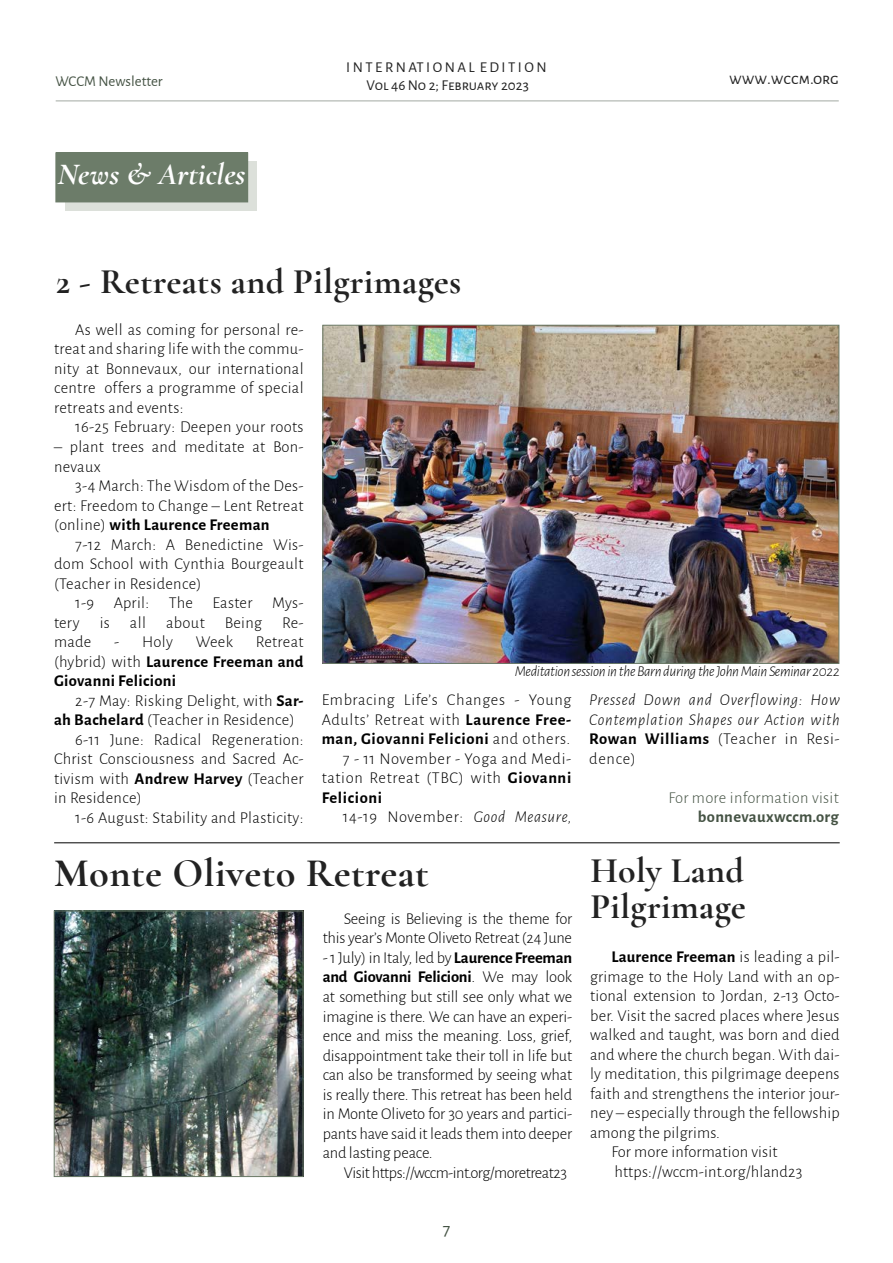
<style>
.page{position:relative;width:893px;height:1263px;background:#fff}
.page>*{position:absolute;margin:0;border:0;box-sizing:border-box;transform-origin:0 0}
.t1{font:700 40.5px "Cormorant Garamond";letter-spacing:.01em;color:#222}
.t2{font:700 36px/36px "Cormorant Garamond";letter-spacing:.01em;color:#222}
.t3{font:italic 700 31.5px "Cormorant Garamond";color:#fff}
.t4{font:18px "Alegreya Sans";color:#455344}
.t5{font:300 16.5px/19.5px "Alegreya Sans";letter-spacing:.01em;color:#000;text-align:justify}
.t6{font:300 16.5px "Alegreya Sans";letter-spacing:.04em;color:#000}
.t7{font:italic 300 16.5px/19.5px "Alegreya Sans";letter-spacing:.04em;color:#000;text-align:justify}
.t8{font:700 16.5px/19.5px "Alegreya Sans";letter-spacing:.02em;color:#000;text-align:justify}
.t9{font:300 16.5px/19.5px "Alegreya Sans";letter-spacing:-.01em;color:#000;text-align:right}
.t10{font:700 16.5px "Alegreya Sans";letter-spacing:.04em;color:#000}
.t11{font:300 16.5px "Alegreya Sans";letter-spacing:-.03em;color:#000}
.t12{font:300 16.5px "Alegreya Sans";letter-spacing:.02em;color:#455344}
.t13{font:700 16.5px "Alegreya Sans";letter-spacing:.02em;color:#455344}
.t14{font:16.5px "Alegreya Sans SC";color:#222}
.t15{font:italic 300 15px "Alegreya Sans";letter-spacing:-.02em;color:#000}
.t16{font:15px/18px "Alegreya Sans SC";color:#222;text-align:center}
.t17{font:15px "Alegreya Sans";color:#455344}
.s1{font-weight:700}
.s2{font-weight:300}
.s3{font-style:italic}
.s4{font-weight:700;font-style:normal}
.s5{font-style:normal}
</style>
<div class="page">
<hr style="left:56px;top:101px;width:783px;height:1px;background:#455344">
<div style="left:65px;top:161px;width:192px;height:50px;background:#dce0da"></div>
<div style="left:56px;top:153px;width:192px;height:49px;background:#6c7c69"></div>
<img style="left:325px;top:327px;width:512px;height:335px">
<img style="left:56px;top:913px;width:245px;height:262px">
<div style="left:54px;top:911px;width:249px;height:266px;border:1px solid #6c7c69"></div>
<hr style="left:54px;top:842px;width:786px;height:1px;background:#000">
<p class="t16" style="left:346px;top:57px;width:202px">I N T E R N AT I O N A L E D I T I O N<br>Vol 46 No 2; February 2023</p>
<p class="t17" style="left:55px;top:71px;width:109px">WCCM Newsletter</p>
<p class="t14" style="left:729px;top:67px;width:111px">www.wccm.org</p>
<h3 class="t3" style="left:58px;top:154px;width:189px">News &amp; Articles</h3>
<h2 class="t2" style="left:56px;top:263px;width:407px">2 - Retreats and Pilgrimages</h2>
<p class="t5" style="left:54px;top:319px;width:251px;text-indent:21px">As well as coming for personal re&shy;treat and sharing life with the commu&shy;nity at Bonnevaux, our international centre offers a programme of special retreats and events:</p>
<p class="t5" style="left:75px;top:417px;width:230px">16-25 February: Deepen your roots</p>
<p class="t5" style="left:54px;top:436px;width:251px">– plant trees and meditate at Bon&shy;nevaux</p>
<p class="t5" style="left:54px;top:475px;width:251px;text-indent:21px">3-4 March: The Wisdom of the Des&shy;ert: Freedom to Change – Lent Retreat (online) <span class="s1">with Laurence Freeman</span></p>
<p class="t5" style="left:54px;top:534px;width:251px;text-indent:21px">7-12 March: A Benedictine Wis&shy;dom School with Cynthia Bourgeault (Teacher in Residence)</p>
<p class="t5" style="left:54px;top:592px;width:251px;text-indent:21px">1-9 April: The Easter Mys&shy;tery is all about Being Re&shy;made</p>
<p class="t5" style="left:114px;top:631px;width:60px">- Holy</p>
<p class="t5" style="left:196px;top:631px;width:39px">Week</p>
<p class="t8" style="left:54px;top:631px;width:251px;text-indent:202px"><span class="s2">Retreat (hybrid) with</span> Laurence Freeman and Giovanni Felicioni</p>
<p class="t5" style="left:75px;top:690px;width:230px">2-7 May: Risking Delight, with <span class="s1">Sar-</span></p>
<p class="t5" style="left:54px;top:709px;width:242px"><span class="s1">ah Bachelard</span> (Teacher in Residence)</p>
<p class="t5" style="left:75px;top:729px;width:230px">6-11 June: Radical Regeneration:</p>
<p class="t5" style="left:54px;top:748px;width:251px">Christ Consciousness and Sacred Ac-</p>
<p class="t5" style="left:54px;top:768px;width:251px">tivism with <span class="s1">Andrew Harvey</span> (Teacher</p>
<p class="t5" style="left:54px;top:787px;width:89px">in Residence)</p>
<p class="t5" style="left:75px;top:807px;width:230px">1-6 August: Stability and Plasticity:</p>
<p class="t15" style="left:515px;top:661px;width:326px">Meditation session in the Barn during the John Main Seminar 2022</p>
<p class="t6" style="left:322px;top:689px;width:251px">Embracing Life’s Changes - Young</p>
<p class="t6" style="left:322px;top:708px;width:251px">Adults’ Retreat with <span class="s1">Laurence Free-</span></p>
<p class="t10" style="left:322px;top:727px;width:250px">man, Giovanni Felicioni <span class="s2">and others.</span></p>
<p class="t6" style="left:343px;top:747px;width:230px">7 - 11 November - Yoga and Medi-</p>
<p class="t6" style="left:322px;top:767px;width:251px">tation Retreat (TBC) with <span class="s1">Giovanni</span></p>
<p class="t10" style="left:322px;top:785px;width:62px">Felicioni</p>
<p class="t6" style="left:343px;top:806px;width:230px">14-19 November: <span class="s3">Good Measure,</span></p>
<p class="t7" style="left:589px;top:689px;width:252px">Pressed Down and Overflowing: How Contemplation Shapes our Action with <span class="s4">Rowan Williams</span> <span class="s5">(Teacher in Resi&shy;dence)</span></p>
<p class="t12" style="left:668px;top:786px;width:172px">For more information visit</p>
<p class="t13" style="left:698px;top:805px;width:142px">bonnevauxwccm.org</p>
<h1 class="t1" style="left:54px;top:848px;width:376px">Monte Oliveto Retreat</h1>
<p class="t9" style="left:323px;top:908px;width:251px">Seeing is Believing is the theme for this year’s Monte Oliveto Retreat (24 June</p>
<p class="t5" style="left:323px;top:947px;width:251px">- 1 July) in Italy, led by <span class="s1">Laurence Freeman and Giovanni Felicioni</span>. We may look at something but still see only what we imagine is there. We can have an experi&shy;ence and miss the meaning. Loss, grief, disappointment take their toll in life but can also be transformed by seeing what is really there. This retreat has been held in Monte Oliveto for 30 years and partici&shy;pants have said it leads them into deeper and lasting peace.</p>
<p class="t11" style="left:344px;top:1161px;width:225px">Visit https://wccm-int.org/moretreat23</p>
<p class="t4" style="left:443px;top:1216px;width:9px">7</p>
<h2 class="t2" style="left:590px;top:852px;width:157px">Holy Land<br>Pilgrimage</h2>
<p class="t8" style="left:611px;top:946px;width:230px">Laurence Freeman <span class="s2">is leading a pil-</span></p>
<p class="t5" style="left:590px;top:966px;width:251px">grimage to the Holy Land with an op-</p>
<p class="t5" style="left:590px;top:985px;width:251px">tional extension to Jordan, 2-13 Octo-</p>
<p class="t5" style="left:590px;top:1005px;width:251px">ber. Visit the sacred places where Jesus</p>
<p class="t5" style="left:590px;top:1024px;width:251px">walked and taught, was born and died</p>
<p class="t5" style="left:590px;top:1044px;width:251px">and where the church began. With dai-</p>
<p class="t5" style="left:590px;top:1063px;width:251px">ly meditation, this pilgrimage deepens</p>
<p class="t5" style="left:590px;top:1083px;width:251px">faith and strengthens the interior jour-</p>
<p class="t5" style="left:590px;top:1102px;width:251px">ney – especially through the fellowship</p>
<p class="t5" style="left:590px;top:1122px;width:131px">among the pilgrims.</p>
<p class="t5" style="left:611px;top:1141px;width:168px">For more information visit</p>
<p class="t5" style="left:614px;top:1161px;width:189px">https://wccm-int.org/hland23</p>
</div>
